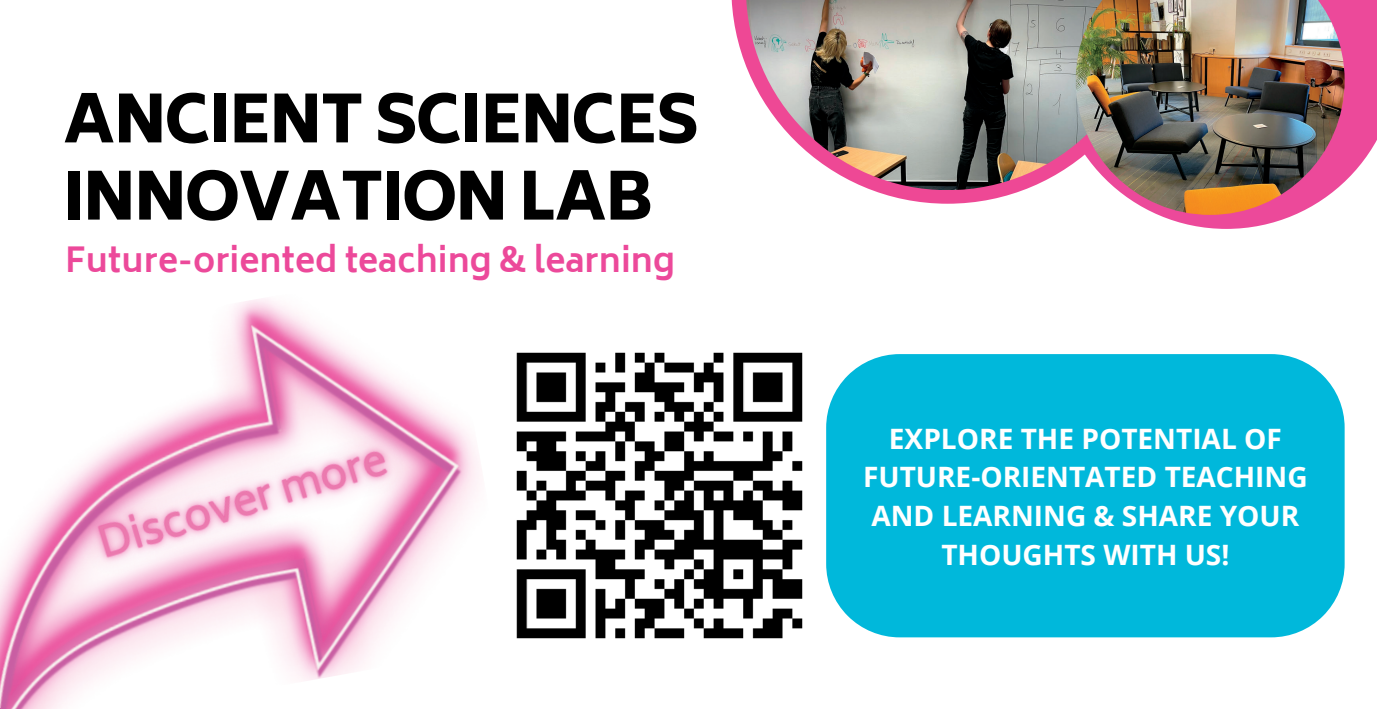
<style>
.page{position:relative;width:1377px;height:709px;background:#fff}
.page>*{position:absolute;margin:0;border:0;box-sizing:border-box;transform-origin:0 0}
.t1{font:800 64.35px/77.2px "Biryani";letter-spacing:-.025em;color:#000}
.t2{font:700 33.3px "Biryani";color:#ec499a}
.t3{font:700 28.12px/38.7px "Open Sans";color:#fff;text-align:center}
</style>
<div class="page">
<svg style="left:1159px;top:0;width:218px;height:229px;fill:#ec499a"></svg>
<svg style="left:731px;top:0;width:292px;height:204px"></svg>
<img style="left:746px;top:0;width:330px;height:190px">
<img style="left:1076px;top:0;width:269px;height:215px">
<img style="left:516px;top:352px;width:287px;height:287px">
<img style="left:0;top:298px;width:479px;height:411px">
<div style="left:826px;top:354px;width:518px;height:283px;background:#00b8db"></div>
<img style="left:36px;top:375px;width:419px;height:266px">
<p class="t1" style="left:63px;top:82px;width:638px">ANCIENT SCIENCES<br>INNOVATION LAB</p>
<p class="t2" style="left:65px;top:241px;width:611px">Future-oriented teaching &amp; learning</p>
<p class="t3" style="left:863px;top:418px;width:446px">EXPLORE THE POTENTIAL OF<br>FUTURE-ORIENTATED TEACHING<br>AND LEARNING &amp; SHARE YOUR<br>THOUGHTS WITH US!</p>
</div>
